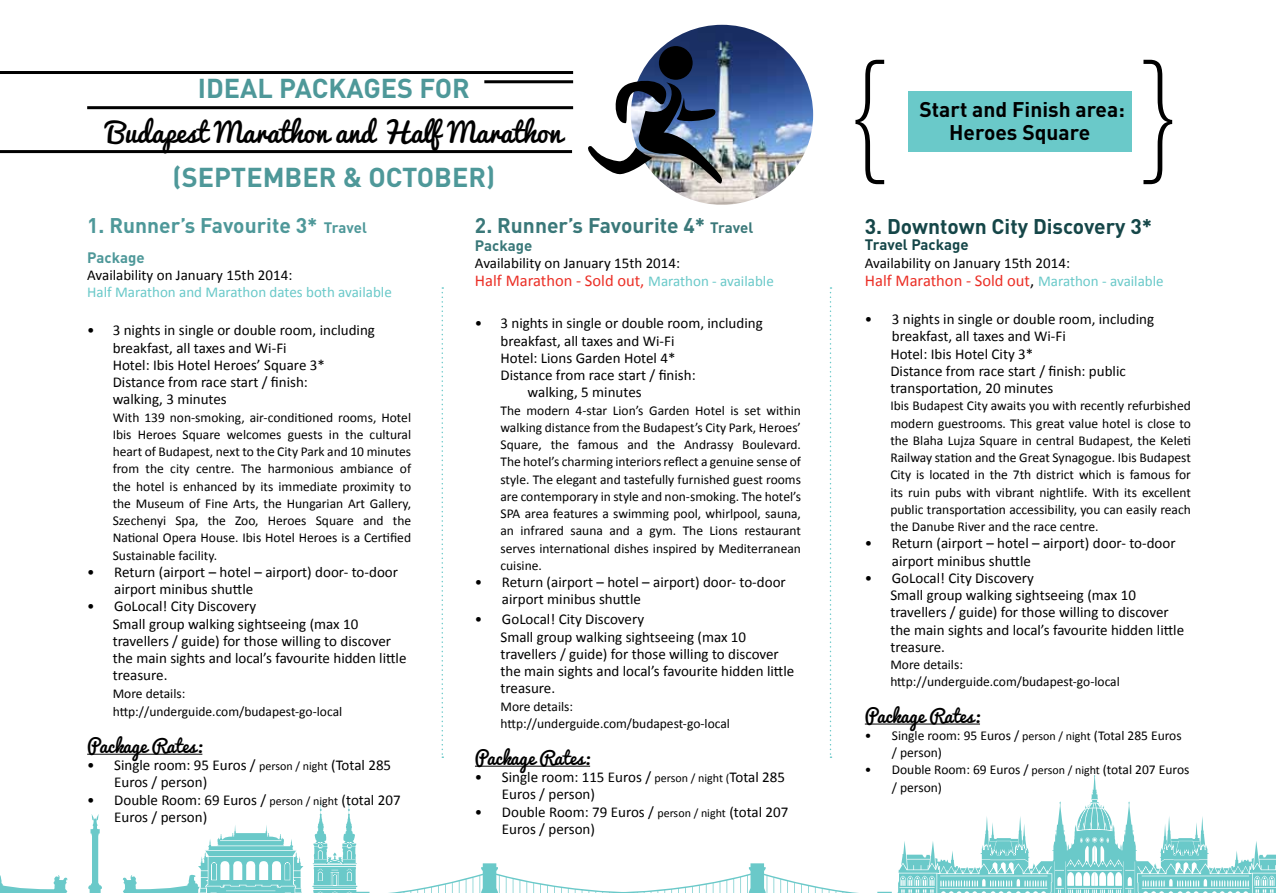
<style>
.page{position:relative;width:1276px;height:893px;background:#fff}
.page>*{position:absolute;margin:0;border:0;box-sizing:border-box;transform-origin:0 0}
.t1{font:700 27px "DIN";color:#4e9899}
.t2{font:27px "Pacifico";color:#000}
.t3{font:700 21px/23.1px "DIN";color:#000;text-align:center}
.t4{font:700 21px "DIN";color:#4e9899}
.t5{font:700 21px "DIN";color:#3a7879}
.t6{font:700 21px "DIN";color:#154648}
.t7{font:18px "Pacifico";color:#000}
.t8{font:16.5px "Calibri";color:#eb2e25}
.List_Paragraph{font:15px/17.2px "Calibri";color:#000}
.t9{font:15px "Calibri";color:#6ac9c9}
.t10{font:700 15px "DIN";color:#154648}
.t11{font:700 15px "DIN";color:#4e9899}
.t12{font:700 15px "DIN";color:#3a7879}
.List_Paragraph-2{font:13.5px/17.2px "Calibri";color:#000;text-align:justify}
.s1{font-size:15px}
.s2{font-size:12px}
.s3{font-size:15px;color:#6ac9c9}
.s4{color:#000}
</style>
<div class="page">
<div style="left:908px;top:92px;width:223px;height:60px;background:#6ac9c9"></div>
<svg style="left:0;top:775px;width:1276px;height:118px"></svg>
<hr style="left:0;top:71px;width:573px;height:3px;background:#000">
<hr style="left:484px;top:80px;width:89px;height:3px;background:#000">
<hr style="left:87px;top:106px;width:486px;height:3px;background:#000">
<hr style="left:0;top:150px;width:572px;height:3px;background:#000">
<hr style="left:87px;top:754px;width:115px;height:1px;background:#000">
<hr style="left:475px;top:766px;width:115px;height:1px;background:#000">
<hr style="left:865px;top:724px;width:115px;height:1px;background:#000">
<svg style="left:441px;top:287px;width:2px;height:471px"></svg>
<svg style="left:829px;top:287px;width:2px;height:471px"></svg>
<img style="left:639px;top:25px;width:174px;height:180px">
<div style="left:659px;top:46px;width:33px;height:34px;background:#000;border-radius:50%"></div>
<img style="left:588px;top:76px;width:136px;height:112px">
<svg style="left:855px;top:60px;width:29px;height:124px"></svg>
<svg style="left:1143px;top:60px;width:29px;height:124px"></svg>
<p class="t1" style="left:198px;top:70px;width:274px">IDEAL PACKAGES FOR</p>
<p class="t2" style="left:106px;top:108px;width:456px">Budapest Marathon and Half Marathon</p>
<p class="t1" style="left:173px;top:160px;width:324px">(SEPTEMBER &amp; OCTOBER)</p>
<p class="t4" style="left:87px;top:212px;width:281px">1. Runner’s Favourite 3* <span class="s1">Travel</span></p>
<p class="t11" style="left:87px;top:247px;width:59px">Package</p>
<p class="List_Paragraph" style="left:87px;top:266px;width:207px">Availability on January 15th 2014:</p>
<p class="t9" style="left:87px;top:283px;width:306px">Half Marathon and Marathon dates both available</p>
<p class="List_Paragraph" style="left:113px;top:322px;width:264px;text-indent:-26px">• 3 nights in single or double room, including breakfast, all taxes and Wi-Fi</p>
<p class="List_Paragraph" style="left:113px;top:356px;width:214px">Hotel: Ibis Hotel Heroes’ Square 3*</p>
<p class="List_Paragraph" style="left:113px;top:374px;width:197px">Distance from race start / finish:</p>
<p class="List_Paragraph" style="left:113px;top:391px;width:116px">walking, 3 minutes</p>
<p class="List_Paragraph-2" style="left:113px;top:409px;width:300px">With 139 non-smoking, air-conditioned rooms, Hotel Ibis Heroes Square welcomes guests in the cultural heart of Budapest, next to the City Park and 10 minutes from the city centre. The harmonious ambiance of the hotel is enhanced by its immediate proximity to the Museum of Fine Arts, the Hungarian Art Gallery, Szechenyi Spa, the Zoo, Heroes Square and the National Opera House. Ibis Hotel Heroes is a Certified Sustainable facility.</p>
<p class="List_Paragraph" style="left:114px;top:563px;width:285px;text-indent:-27px">• Return (airport – hotel – airport) door- to-door airport minibus shuttle</p>
<p class="List_Paragraph" style="left:87px;top:598px;width:171px">• GoLocal! City Discovery</p>
<p class="List_Paragraph" style="left:113px;top:615px;width:295px">Small group walking sightseeing (max 10 travellers / guide) for those willing to discover the main sights and local’s favourite hidden little treasure.</p>
<p class="List_Paragraph-2" style="left:113px;top:685px;width:74px">More details:</p>
<p class="List_Paragraph-2" style="left:113px;top:703px;width:231px">http://underguide.com/budapest-go-local</p>
<p class="t7" style="left:87px;top:730px;width:117px">Package Rates:</p>
<p class="List_Paragraph" style="left:114px;top:756px;width:278px;text-indent:-27px">• Single room: 95 Euros / <span class="s2">person / night</span> (Total 285<br>Euros / person)</p>
<p class="List_Paragraph" style="left:114px;top:791px;width:288px;text-indent:-27px">• Double Room: 69 Euros / <span class="s2">person / night</span> (total 207<br>Euros / person)</p>
<p class="t5" style="left:475px;top:212px;width:280px">2. Runner’s Favourite 4* <span class="s1">Travel</span></p>
<p class="t12" style="left:475px;top:236px;width:59px">Package</p>
<p class="List_Paragraph" style="left:475px;top:255px;width:207px">Availability on January 15th 2014:</p>
<p class="t8" style="left:475px;top:271px;width:300px">Half Marathon - Sold out, <span class="s3">Marathon - available</span></p>
<p class="List_Paragraph" style="left:500px;top:315px;width:264px;text-indent:-26px">• 3 nights in single or double room, including breakfast, all taxes and Wi-Fi</p>
<p class="List_Paragraph" style="left:500px;top:349px;width:177px">Hotel: Lions Garden Hotel 4*</p>
<p class="List_Paragraph" style="left:500px;top:367px;width:197px">Distance from race start / finish:</p>
<p class="List_Paragraph" style="left:527px;top:384px;width:116px">walking, 5 minutes</p>
<p class="List_Paragraph-2" style="left:500px;top:402px;width:302px">The modern 4-star Lion’s Garden Hotel is set within walking distance from the Budapest’s City Park, Heroes’ Square, the famous and the Andrassy Boulevard.<br>The hotel’s charming interiors reflect a genuine sense of style. The elegant and tastefully furnished guest rooms are contemporary in style and non-smoking. The hotel’s SPA area features a swimming pool, whirlpool, sauna, an infrared sauna and a gym. The Lions restaurant serves international dishes inspired by Mediterranean cuisine.</p>
<p class="List_Paragraph" style="left:502px;top:574px;width:285px;text-indent:-27px">• Return (airport – hotel – airport) door- to-door airport minibus shuttle</p>
<p class="List_Paragraph" style="left:475px;top:611px;width:171px">• GoLocal! City Discovery</p>
<p class="List_Paragraph" style="left:500px;top:628px;width:295px">Small group walking sightseeing (max 10 travellers / guide) for those willing to discover the main sights and local’s favourite hidden little treasure.</p>
<p class="List_Paragraph-2" style="left:500px;top:697px;width:74px">More details:</p>
<p class="List_Paragraph-2" style="left:500px;top:715px;width:231px">http://underguide.com/budapest-go-local</p>
<p class="t7" style="left:475px;top:742px;width:117px">Package Rates:</p>
<p class="List_Paragraph" style="left:502px;top:768px;width:284px;text-indent:-27px">• Single room: 115 Euros / <span class="s2">person / night (</span>Total 285<br>Euros / person)</p>
<p class="List_Paragraph" style="left:502px;top:803px;width:288px;text-indent:-27px">• Double Room: 79 Euros / <span class="s2">person / night</span> (total 207<br>Euros / person)</p>
<p class="t3" style="left:919px;top:97px;width:207px">Start and Finish area:<br>Heroes Square</p>
<p class="t6" style="left:865px;top:213px;width:289px">3. Downtown City Discovery 3*</p>
<p class="t10" style="left:865px;top:235px;width:105px">Travel Package</p>
<p class="List_Paragraph" style="left:865px;top:254px;width:207px">Availability on January 15th 2014:</p>
<p class="t8" style="left:865px;top:270px;width:300px">Half Marathon - Sold out<span class="s4">,</span> <span class="s3">Marathon - available</span></p>
<p class="List_Paragraph" style="left:892px;top:311px;width:264px;text-indent:-27px">• 3 nights in single or double room, including breakfast, all taxes and Wi-Fi</p>
<p class="List_Paragraph" style="left:890px;top:345px;width:144px">Hotel: Ibis Hotel City 3*</p>
<p class="List_Paragraph" style="left:890px;top:362px;width:237px">Distance from race start / finish: public transportation, 20 minutes</p>
<p class="List_Paragraph-2" style="left:890px;top:397px;width:302px">Ibis Budapest City awaits you with recently refurbished modern guestrooms. This great value hotel is close to the Blaha Lujza Square in central Budapest, the Keleti Railway station and the Great Synagogue. Ibis Budapest City is located in the 7th district which is famous for its ruin pubs with vibrant nightlife. With its excellent public transportation accessibility, you can easily reach the Danube River and the race centre.</p>
<p class="List_Paragraph" style="left:892px;top:535px;width:285px;text-indent:-27px">• Return (airport – hotel – airport) door- to-door airport minibus shuttle</p>
<p class="List_Paragraph" style="left:865px;top:569px;width:171px">• GoLocal! City Discovery</p>
<p class="List_Paragraph" style="left:890px;top:587px;width:295px">Small group walking sightseeing (max 10 travellers / guide) for those willing to discover the main sights and local’s favourite hidden little treasure.</p>
<p class="List_Paragraph-2" style="left:890px;top:656px;width:74px">More details:</p>
<p class="List_Paragraph-2" style="left:890px;top:673px;width:231px">http://underguide.com/budapest-go-local</p>
<p class="t7" style="left:865px;top:700px;width:117px">Package Rates:</p>
<p class="List_Paragraph-2" style="left:892px;top:727px;width:291px;text-indent:-27px">• Single room: 95 Euros / <span class="s2">person / night</span> (Total 285 Euros / person)</p>
<p class="List_Paragraph-2" style="left:892px;top:761px;width:299px;text-indent:-27px">• Double Room: 69 Euros / <span class="s2">person / night</span> (total 207 Euros / person)</p>
</div>
